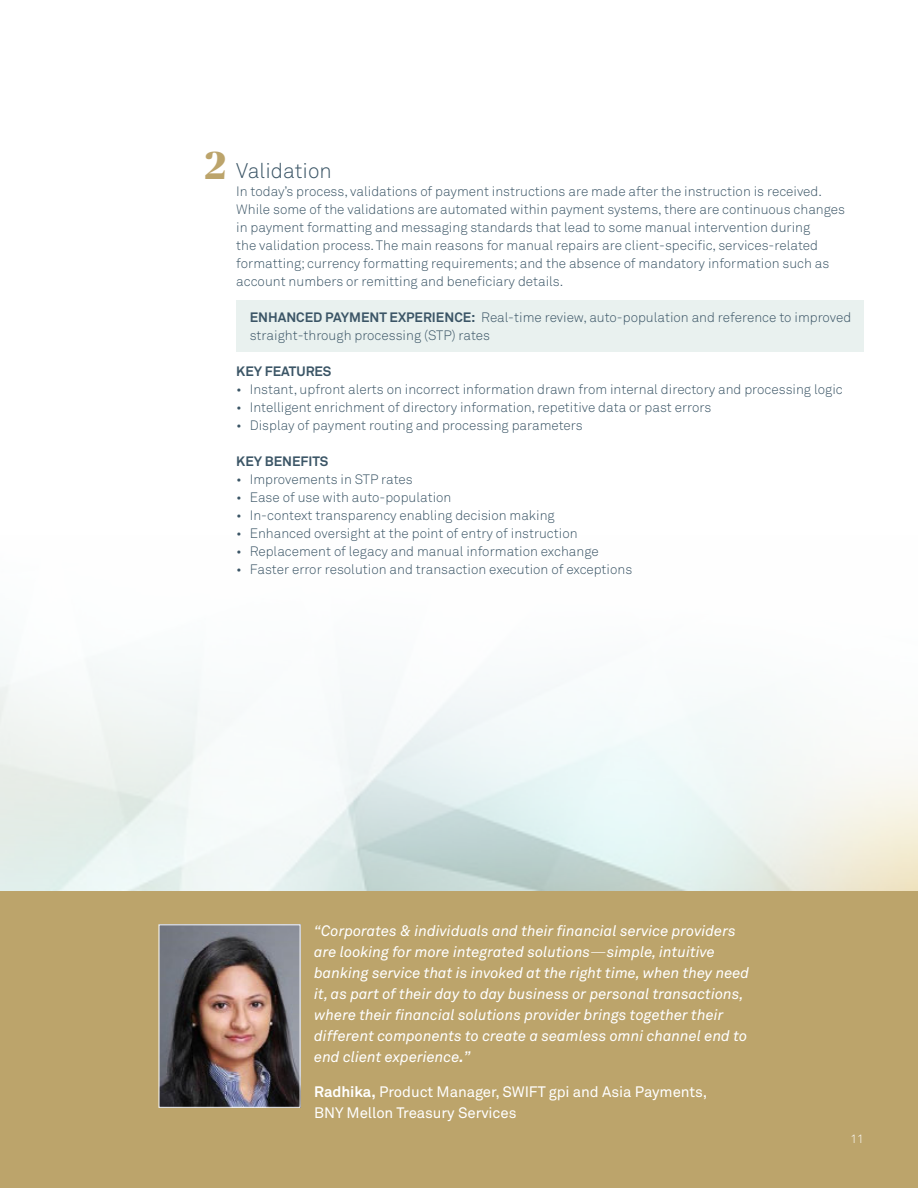
<style>
.page{position:relative;width:918px;height:1188px;background:#fff}
.page>*{position:absolute;margin:0;border:0;box-sizing:border-box;transform-origin:0 0}
.t1{font:700 39px "Publico Banner";color:#bca46b}
.t2{font:21px "Akkurat Light Pro";color:#3b5566}
.t3{font:italic 15px/21px "Akkurat Pro";color:#fff}
.t4{font:15px/21px "Akkurat Pro";letter-spacing:-.005em;color:#fff}
.t5{font:13.5px/18px "Akkurat Light Pro";color:#3b5566}
.t6{font:700 13.5px "Akkurat Pro";color:#3b5566}
.t7{font:12px "Akkurat Light Pro";color:#fff}
.s1{font-family:"Akkurat Pro";font-weight:700}
.s2{font-family:"Akkurat Light Pro";font-style:normal}
.s3{font-weight:700}
</style>
<div class="page">
<div style="left:0;top:891px;width:918px;height:297px;background:#bca46b"></div>
<div style="left:236px;top:300px;width:628px;height:52px;background:#e9f1ef"></div>
<img style="left:161px;top:926px;width:137px;height:180px">
<div style="left:159px;top:924px;width:141px;height:184px;border:1px solid #fff"></div>
<p class="t1" style="left:205px;top:138px;width:22px">2</p>
<p class="t2" style="left:236px;top:159px;width:97px">Validation</p>
<p class="t5" style="left:236px;top:183px;width:610px">In today’s process, validations of payment instructions are made after the instruction is received.<br>While some of the validations are automated within payment systems, there are continuous changes in payment formatting and messaging standards that lead to some manual intervention during<br>the validation process. The main reasons for manual repairs are client-specific, services-related formatting; currency formatting requirements; and the absence of mandatory information such as account numbers or remitting and beneficiary details.</p>
<p class="t5" style="left:250px;top:309px;width:603px"><span class="s1">ENHANCED PAYMENT EXPERIENCE:</span> Real-time review, auto-population and reference to improved straight-through processing (STP) rates</p>
<p class="t6" style="left:236px;top:363px;width:97px">KEY FEATURES</p>
<p class="t5" style="left:236px;top:381px;width:608px">• Instant, upfront alerts on incorrect information drawn from internal directory and processing logic</p>
<p class="t5" style="left:236px;top:399px;width:477px">• Intelligent enrichment of directory information, repetitive data or past errors</p>
<p class="t5" style="left:236px;top:417px;width:348px">• Display of payment routing and processing parameters</p>
<p class="t6" style="left:236px;top:453px;width:94px">KEY BENEFITS</p>
<p class="t5" style="left:236px;top:471px;width:178px">• Improvements in STP rates</p>
<p class="t5" style="left:236px;top:489px;width:217px">• Ease of use with auto-population</p>
<p class="t5" style="left:236px;top:507px;width:320px">• In-context transparency enabling decision making</p>
<p class="t5" style="left:236px;top:525px;width:343px">• Enhanced oversight at the point of entry of instruction</p>
<p class="t5" style="left:236px;top:543px;width:364px">• Replacement of legacy and manual information exchange</p>
<p class="t5" style="left:236px;top:561px;width:398px">• Faster error resolution and transaction execution of exceptions</p>
<p class="t3" style="left:314px;top:921px;width:437px">“Corporates &amp; individuals and their financial service providers are looking for more integrated solutions<span class="s2">—</span>simple, intuitive banking service that is invoked at the right time, when they need it, as part of their day to day business or personal transactions, where their financial solutions provider brings together their different components to create a seamless omni channel end to end client experience<span class="s3">.</span>”</p>
<p class="t4" style="left:314px;top:1081px;width:395px"><span class="s3">Radhika,</span> Product Manager, SWIFT gpi and Asia Payments,<br>BNY Mellon Treasury Services</p>
<p class="t7" style="left:850px;top:1132px;width:15px">11</p>
</div>
